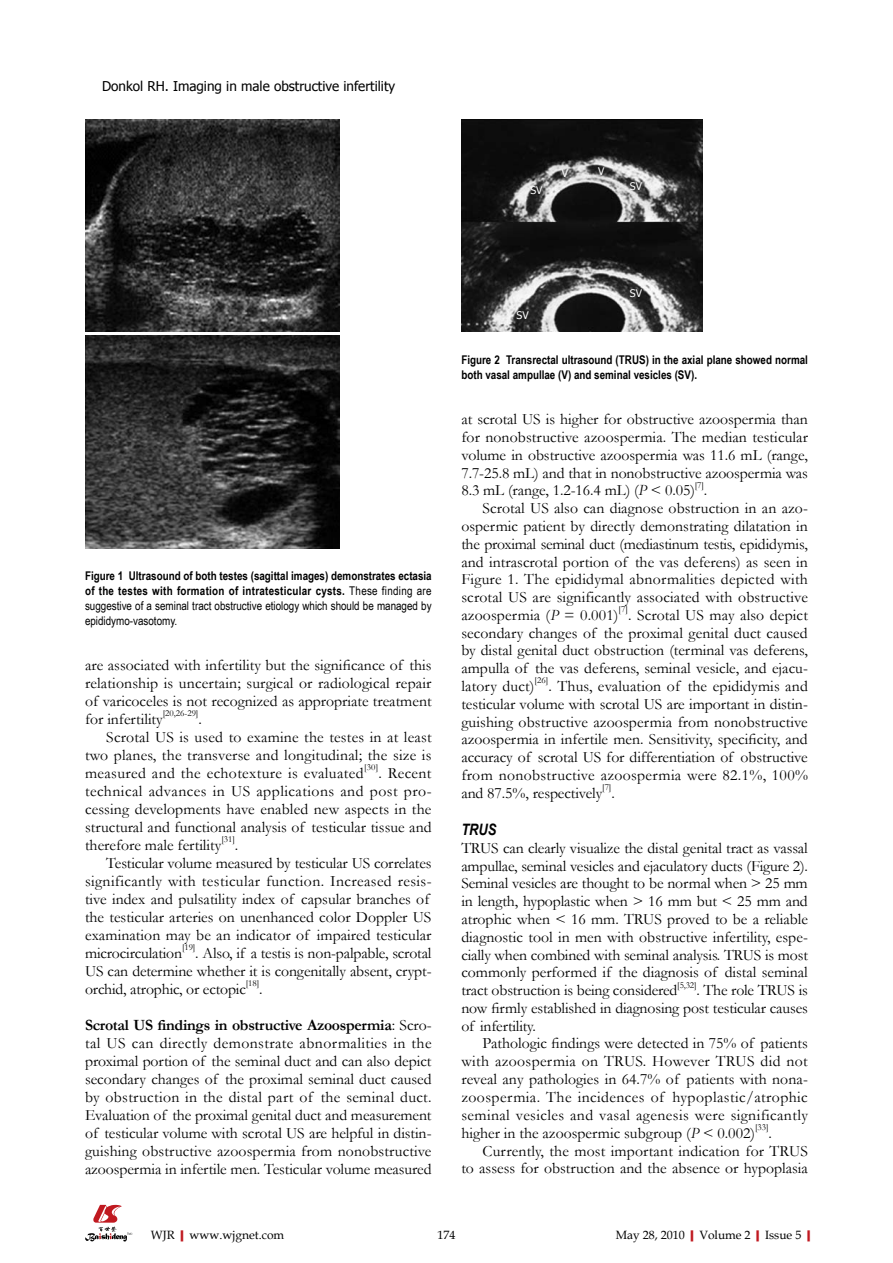
<style>
.page{position:relative;width:893px;height:1263px;background:#fff}
.page>*{position:absolute;margin:0;border:0;box-sizing:border-box;transform-origin:0 0}
.t1{font:15.75px/18px "Garamond";color:#000;text-align:justify}
.t2{font:15.75px "Garamond";letter-spacing:.025em;color:#000}
.t3{font:15.75px "Garamond";letter-spacing:-.02em;color:#000}
.t4{font:italic 700 15.75px "Arial Narrow";color:#000}
.t5{font:13.5px "Tahoma";color:#000}
.t6{font:700 12px/15px "Arial Narrow";color:#000;text-align:justify}
.t7{font:12px "Book Antiqua";color:#000}
.t8{font:10.5px "Tahoma";color:#fff}
.t9{font:9.15px "Garamond";color:#000}
.s1{font-weight:400}
.s2{font-weight:700}
.s3{font-style:italic}
.s4{font-weight:700;color:#c01920}
</style>
<div class="page">
<svg style="left:85px;top:1205px;width:48px;height:36px"></svg>
<img style="left:85px;top:119px;width:254px;height:213px">
<img style="left:85px;top:336px;width:254px;height:212px">
<img style="left:461px;top:119px;width:241px;height:213px">
<p class="t5" style="left:102px;top:77px;width:295px">Donkol RH. Imaging in male obstructive infertility</p>
<p class="t8" style="left:530px;top:183px;width:14px">SV</p>
<p class="t8" style="left:562px;top:166px;width:8px">V</p>
<p class="t8" style="left:598px;top:164px;width:8px">V</p>
<p class="t8" style="left:630px;top:179px;width:14px">SV</p>
<p class="t6" style="left:85px;top:568px;width:348px">Figure 1 Ultrasound of both testes (sagittal images) demonstrates ectasia of the testes with formation of intratesticular cysts. <span class="s1">These finding are suggestive of a seminal tract obstructive etiology which should be managed by epididymo-vasotomy.</span></p>
<p class="t1" style="left:85px;top:655px;width:348px">are associated with infertility but the significance of this relationship is uncertain; surgical or radiological repair of varicoceles is not recognized as appropriate treatment for infertility</p>
<p class="t9" style="left:163px;top:707px;width:37px">[20,26-29]</p>
<p class="t1" style="left:198px;top:709px;width:5px">.</p>
<p class="t1" style="left:106px;top:727px;width:327px">Scrotal US is used to examine the testes in at least</p>
<p class="t1" style="left:85px;top:745px;width:348px">two planes, the transverse and longitudinal; the size is</p>
<p class="t2" style="left:85px;top:762px;width:280px">measured and the echotexture is evaluated</p>
<p class="t9" style="left:364px;top:761px;width:16px">[30]</p>
<p class="t1" style="left:85px;top:763px;width:348px;text-indent:293px">. Recent technical advances in US applications and post pro&shy;cessing developments have enabled new aspects in the structural and functional analysis of testicular tissue and therefore male fertility</p>
<p class="t9" style="left:221px;top:833px;width:15px">[31]</p>
<p class="t1" style="left:235px;top:835px;width:5px">.</p>
<p class="t1" style="left:106px;top:853px;width:327px">Testicular volume measured by testicular US correlates</p>
<p class="t2" style="left:85px;top:870px;width:348px">significantly with testicular function. Increased resis-</p>
<p class="t1" style="left:85px;top:889px;width:346px">tive index and pulsatility index of capsular branches of</p>
<p class="t1" style="left:85px;top:907px;width:348px">the testicular arteries on unenhanced color Doppler US</p>
<p class="t1" style="left:85px;top:925px;width:348px">examination may be an indicator of impaired testicular</p>
<p class="t1" style="left:85px;top:943px;width:99px">microcirculation</p>
<p class="t9" style="left:182px;top:941px;width:15px">[19]</p>
<p class="t1" style="left:85px;top:943px;width:348px;text-indent:110px">. Also, if a testis is non-palpable, scrotal US can determine whether it is congenitally absent, crypt&shy;orchid, atrophic, or ectopic</p>
<p class="t9" style="left:246px;top:977px;width:15px">[18]</p>
<p class="t1" style="left:259px;top:979px;width:5px">.</p>
<p class="t1" style="left:85px;top:1015px;width:348px"><span class="s2">Scrotal US findings in obstructive Azoospermia</span>: Scro&shy;tal US can directly demonstrate abnormalities in the proximal portion of the seminal duct and can also depict secondary changes of the proximal seminal duct caused by obstruction in the distal part of the seminal duct.<br>Evaluation of the proximal genital duct and measurement of testicular volume with scrotal US are helpful in distin&shy;guishing obstructive azoospermia from nonobstructive azoospermia in infertile men. Testicular volume measured</p>
<p class="t8" style="left:517px;top:308px;width:14px">SV</p>
<p class="t8" style="left:630px;top:286px;width:14px">SV</p>
<p class="t6" style="left:461px;top:352px;width:348px">Figure 2 Transrectal ultrasound (TRUS) in the axial plane showed normal both vasal ampullae (V) and seminal vesicles (SV).</p>
<p class="t1" style="left:461px;top:409px;width:348px">at scrotal US is higher for obstructive azoospermia than for nonobstructive azoospermia. The median testicular volume in obstructive azoospermia was 11.6 mL (range, 7.7-25.8 mL) and that in nonobstructive azoospermia was 8.3 mL (range, 1.2-16.4 mL) (<span class="s3">P</span> &lt; 0.05)</p>
<p class="t9" style="left:695px;top:479px;width:11px">[7]</p>
<p class="t1" style="left:704px;top:481px;width:5px">.</p>
<p class="t1" style="left:483px;top:499px;width:327px">Scrotal US also can diagnose obstruction in an azo-</p>
<p class="t1" style="left:461px;top:517px;width:348px">ospermic patient by directly demonstrating dilatation in</p>
<p class="t3" style="left:461px;top:533px;width:348px">the proximal seminal duct (mediastinum testis, epididymis,</p>
<p class="t1" style="left:461px;top:552px;width:348px">and intrascrotal portion of the vas deferens) as seen in</p>
<p class="t1" style="left:461px;top:570px;width:348px">Figure 1. The epididymal abnormalities depicted with</p>
<p class="t1" style="left:461px;top:588px;width:348px">scrotal US are significantly associated with obstructive</p>
<p class="t1" style="left:461px;top:605px;width:159px">azoospermia (<span class="s3">P</span> = 0.001)</p>
<p class="t9" style="left:619px;top:603px;width:11px">[7]</p>
<p class="t1" style="left:461px;top:606px;width:348px;text-indent:167px">. Scrotal US may also depict secondary changes of the proximal genital duct caused by distal genital duct obstruction (terminal vas deferens, ampulla of the vas deferens, seminal vesicle, and ejacu&shy;latory duct)</p>
<p class="t9" style="left:535px;top:674px;width:15px">[26]</p>
<p class="t1" style="left:461px;top:677px;width:348px;text-indent:87px">. Thus, evaluation of the epididymis and testicular volume with scrotal US are important in distin&shy;guishing obstructive azoospermia from nonobstructive azoospermia in infertile men. Sensitivity, specificity, and accuracy of scrotal US for differentiation of obstructive from nonobstructive azoospermia were 82.1%, 100% and 87.5%, respectively</p>
<p class="t9" style="left:602px;top:781px;width:11px">[7]</p>
<p class="t1" style="left:611px;top:783px;width:5px">.</p>
<p class="t4" style="left:461px;top:817px;width:37px">TRUS</p>
<p class="t1" style="left:461px;top:839px;width:348px">TRUS can clearly visualize the distal genital tract as vassal ampullae, seminal vesicles and ejaculatory ducts (Figure 2).<br>Seminal vesicles are thought to be normal when &gt; 25 mm in length, hypoplastic when &gt; 16 mm but &lt; 25 mm and atrophic when &lt; 16 mm. TRUS proved to be a reliable diagnostic tool in men with obstructive infertility, espe&shy;cially when combined with seminal analysis. TRUS is most commonly performed if the diagnosis of distal seminal tract obstruction is being considered</p>
<p class="t9" style="left:677px;top:978px;width:21px">[5,32]</p>
<p class="t1" style="left:461px;top:981px;width:348px;text-indent:235px">. The role TRUS is now firmly established in diagnosing post testicular causes of infertility.</p>
<p class="t1" style="left:461px;top:1034px;width:348px;text-indent:21px">Pathologic findings were detected in 75% of patients with azoospermia on TRUS. However TRUS did not reveal any pathologies in 64.7% of patients with nona&shy;zoospermia. The incidences of hypoplastic/atrophic seminal vesicles and vasal agenesis were significantly higher in the azoospermic subgroup (<span class="s3">P</span> &lt; 0.002)</p>
<p class="t9" style="left:755px;top:1121px;width:15px">[33]</p>
<p class="t1" style="left:769px;top:1123px;width:5px">.</p>
<p class="t1" style="left:483px;top:1141px;width:327px">Currently, the most important indication for TRUS</p>
<p class="t1" style="left:461px;top:1159px;width:348px">to assess for obstruction and the absence or hypoplasia</p>
<p class="t7" style="left:151px;top:1226px;width:135px">WJR<span class="s4">|</span>www.wjgnet.com</p>
<p class="t7" style="left:437px;top:1226px;width:19px">174</p>
<p class="t7" style="left:616px;top:1226px;width:202px">May 28, 2010<span class="s4">|</span>Volume 2<span class="s4">|</span>Issue 5<span class="s4">|</span></p>
</div>
